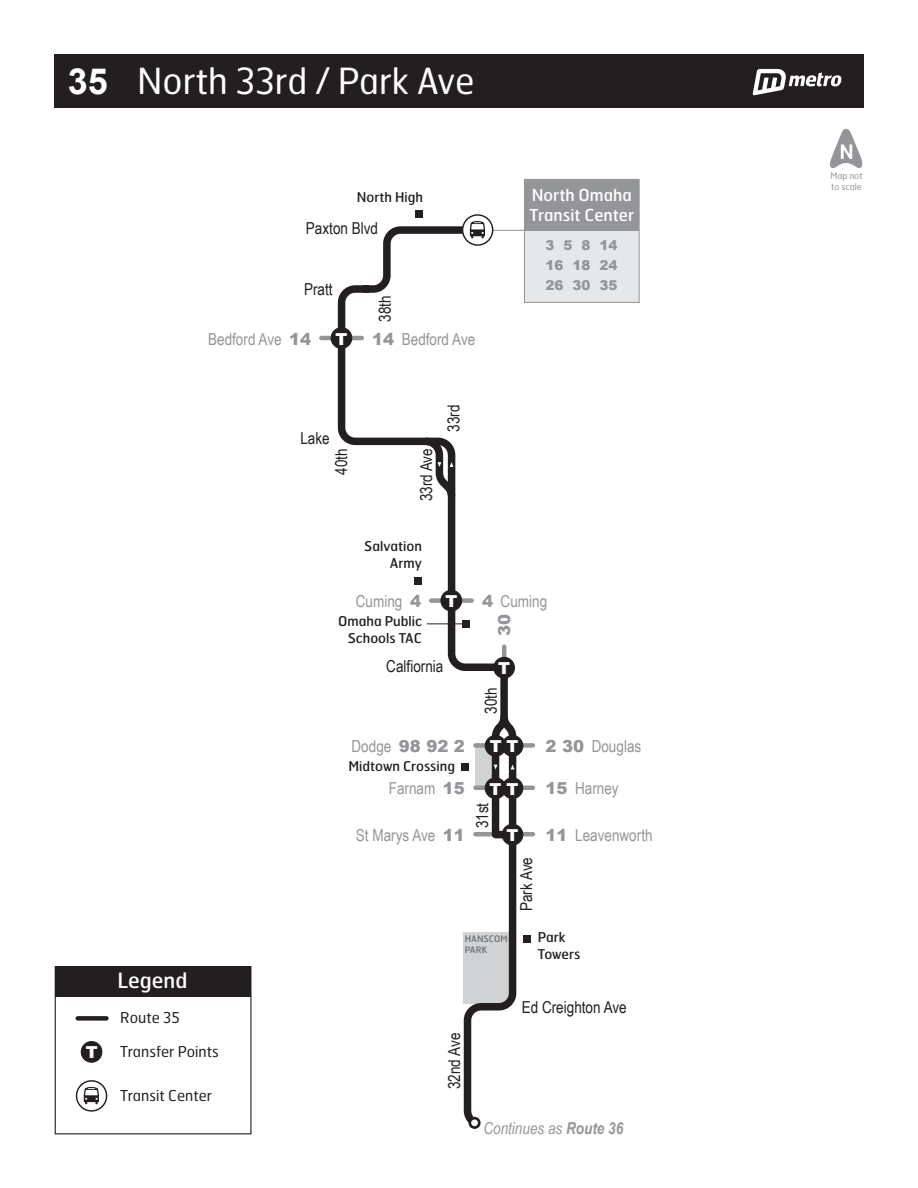
<style>
.page{position:relative;width:918px;height:1188px;background:#fff}
.page>*{position:absolute;margin:0;border:0;box-sizing:border-box;transform-origin:0 0}
.t1{font:36px "Hermes FB";color:#fff}
.t2{font:21px "Hermes FB";color:#fff}
.t3{font:16.5px "Arial Narrow";color:#939598}
.t4{font:16.5px "Arial Narrow";color:#231f20}
.t5{font:16.5px/19.8px "Hermes FB";color:#fff}
.t6{font:italic 16.5px "Arial Narrow";color:#939598}
.t7{font:900 16.5px "Arial";color:#fff}
.t8{font:900 16.5px "Arial";color:#939598}
.t9{font:15px "Hermes FB";color:#231f20}
.t10{font:13.5px/16.8px "Hermes FB";color:#231f20;text-align:right}
.t11{font:900 13.5px/19.8px "Arial";color:#939598;text-align:justify}
.t12{font:9px/10.8px "Hermes FB";color:#939598}
.t13{font:9px/10.8px "Hermes FB";color:#6c6d70}
.s1{font-family:"Arial";font-weight:700}
.s2{font-family:"Arial";font-weight:900}
.s3{font-weight:700}
</style>
<div class="page">
<div style="left:524px;top:179px;width:116px;height:124px;background:#e6e7e9;border:1px solid #939598"></div>
<div style="left:525px;top:179px;width:114px;height:52px;background:#939598"></div>
<hr style="left:478px;top:230px;width:47px;height:1px;background:#939598">
<hr style="left:475px;top:832px;width:58px;height:4px;background:#939598">
<svg style="left:334px;top:224px;width:186px;height:905px"></svg>
<div style="left:475px;top:743px;width:58px;height:5px;background:#939598"></div>
<div style="left:431px;top:598px;width:41px;height:5px;background:#939598"></div>
<hr style="left:321px;top:336px;width:41px;height:4px;background:#939598">
<div style="left:331px;top:328px;width:21px;height:20px;background:#231f20;border-radius:50%"></div>
<div style="left:331px;top:327px;width:21px;height:22px;border:1px solid #231f20;border-radius:50%"></div>
<div style="left:441px;top:590px;width:21px;height:21px;background:#231f20;border-radius:50%"></div>
<div style="left:441px;top:590px;width:21px;height:21px;border:1px solid #231f20;border-radius:50%"></div>
<div style="left:485px;top:735px;width:21px;height:21px;background:#231f20;border-radius:50%"></div>
<div style="left:485px;top:735px;width:21px;height:22px;border:1px solid #231f20;border-radius:50%"></div>
<svg style="left:463px;top:215px;width:30px;height:30px"></svg>
<div style="left:462px;top:214px;width:31px;height:32px;border:1px solid #231f20;border-radius:50%"></div>
<svg style="left:470px;top:221px;width:15px;height:18px"></svg>
<div style="left:494px;top:657px;width:20px;height:21px;background:#231f20;border-radius:50%"></div>
<div style="left:493px;top:657px;width:22px;height:21px;border:1px solid #231f20;border-radius:50%"></div>
<hr style="left:427px;top:623px;width:39px;height:1px;background:#231f20">
<div style="left:416px;top:211px;width:7px;height:7px;background:#231f20"></div>
<div style="left:414px;top:578px;width:8px;height:7px;background:#231f20"></div>
<div style="left:463px;top:620px;width:7px;height:8px;background:#231f20"></div>
<div style="left:470px;top:1118px;width:9px;height:10px;background:#fff;border-radius:50%"></div>
<div style="left:469px;top:1117px;width:12px;height:12px;border:3px solid #231f20;border-radius:50%"></div>
<svg style="left:418px;top:434px;width:41px;height:70px"></svg>
<svg style="left:488px;top:709px;width:31px;height:133px"></svg>
<div style="left:502px;top:735px;width:21px;height:21px;background:#231f20;border-radius:50%"></div>
<div style="left:502px;top:735px;width:21px;height:22px;border:1px solid #231f20;border-radius:50%"></div>
<hr style="left:475px;top:786px;width:58px;height:4px;background:#939598">
<div style="left:485px;top:778px;width:21px;height:21px;background:#231f20;border-radius:50%"></div>
<div style="left:485px;top:777px;width:21px;height:22px;border:1px solid #231f20;border-radius:50%"></div>
<div style="left:502px;top:778px;width:21px;height:21px;background:#231f20;border-radius:50%"></div>
<div style="left:502px;top:777px;width:21px;height:22px;border:1px solid #231f20;border-radius:50%"></div>
<div style="left:502px;top:824px;width:21px;height:21px;background:#231f20;border-radius:50%"></div>
<div style="left:502px;top:824px;width:21px;height:21px;border:1px solid #231f20;border-radius:50%"></div>
<div style="left:523px;top:935px;width:7px;height:7px;background:#231f20"></div>
<div style="left:461px;top:763px;width:8px;height:8px;background:#231f20"></div>
<div style="left:55px;top:966px;width:196px;height:168px;border:1px solid #231f20"></div>
<div style="left:55px;top:967px;width:196px;height:30px;background:#231f20"></div>
<div style="left:81px;top:1042px;width:21px;height:20px;background:#231f20;border-radius:50%"></div>
<div style="left:81px;top:1041px;width:21px;height:22px;border:1px solid #231f20;border-radius:50%"></div>
<div style="left:78px;top:1016px;width:28px;height:5px;background:#231f20"></div>
<svg style="left:77px;top:1081px;width:30px;height:30px"></svg>
<div style="left:76px;top:1080px;width:31px;height:32px;border:1px solid #231f20;border-radius:50%"></div>
<svg style="left:84px;top:1087px;width:15px;height:18px"></svg>
<div style="left:54px;top:54px;width:810px;height:54px;background:#231f20"></div>
<svg style="left:753px;top:69px;width:89px;height:26px"></svg>
<svg style="left:830px;top:129px;width:33px;height:39px"></svg>
<h1 class="t1" style="left:68px;top:58px;width:408px"><span class="s1">35</span> North 33rd / Park Ave</h1>
<p class="t10" style="left:357px;top:188px;width:68px">North High</p>
<p class="t4" style="left:306px;top:216px;width:74px">Paxton Blvd</p>
<p class="t4" style="left:304px;top:277px;width:30px">Pratt</p>
<p class="t4" style="left:373px;top:322px;width:28px;rotate:-90deg">38th</p>
<p class="t3" style="left:208px;top:327px;width:105px">Bedford Ave <span class="s2">14</span></p>
<p class="t3" style="left:372px;top:327px;width:105px"><span class="s2">14</span> Bedford Ave</p>
<p class="t7" style="left:336px;top:327px;width:13px">T</p>
<p class="t4" style="left:300px;top:426px;width:31px">Lake</p>
<p class="t4" style="left:329px;top:475px;width:28px;rotate:-90deg">40th</p>
<p class="t4" style="left:414px;top:501px;width:55px;rotate:-90deg">33rd Ave</p>
<p class="t4" style="left:442px;top:432px;width:29px;rotate:-90deg">33rd</p>
<p class="t10" style="left:364px;top:537px;width:59px">Salvation<br>Army</p>
<p class="t5" style="left:530px;top:185px;width:106px">North Omaha<br>Transit Center</p>
<p class="t11" style="left:546px;top:235px;width:74px">3 5 8 14<br>16 18 24<br>26 30 35</p>
<p class="t3" style="left:356px;top:589px;width:67px">Cuming <span class="s2">4</span></p>
<p class="t3" style="left:482px;top:589px;width:67px"><span class="s2">4</span> Cuming</p>
<p class="t7" style="left:445px;top:589px;width:13px">T</p>
<p class="t10" style="left:338px;top:612px;width:85px">Omaha Public<br>Schools TAC</p>
<p class="t8" style="left:492px;top:636px;width:24px;rotate:-90deg">30</p>
<p class="t4" style="left:386px;top:654px;width:59px">Calfiornia</p>
<p class="t3" style="left:352px;top:734px;width:115px">Dodge <span class="s2">98 92 2</span></p>
<p class="t10" style="left:348px;top:757px;width:108px">Midtown Crossing</p>
<p class="t7" style="left:498px;top:656px;width:13px">T</p>
<p class="t4" style="left:479px;top:714px;width:28px;rotate:-90deg">30th</p>
<p class="t7" style="left:490px;top:735px;width:30px">T T</p>
<p class="t3" style="left:546px;top:734px;width:97px"><span class="s2">2 30</span> Douglas</p>
<p class="t3" style="left:389px;top:776px;width:78px">Farnam <span class="s2">15</span></p>
<p class="t7" style="left:490px;top:777px;width:30px">T T</p>
<p class="t3" style="left:546px;top:776px;width:75px"><span class="s2">15</span> Harney</p>
<p class="t3" style="left:356px;top:823px;width:111px">St Marys Ave <span class="s2">11</span></p>
<p class="t7" style="left:507px;top:823px;width:13px">T</p>
<p class="t3" style="left:546px;top:823px;width:109px"><span class="s2">11</span> Leavenworth</p>
<p class="t4" style="left:470px;top:828px;width:27px;rotate:-90deg">31st</p>
<p class="t7" style="left:86px;top:1041px;width:13px">T</p>
<p class="t2" style="left:117px;top:967px;width:71px">Legend</p>
<p class="t9" style="left:120px;top:1008px;width:61px">Route 35</p>
<p class="t9" style="left:120px;top:1042px;width:100px">Transfer Points</p>
<p class="t9" style="left:120px;top:1086px;width:93px">Transit Center</p>
<p class="t13" style="left:465px;top:933px;width:44px">HANSCOM<br>PARK</p>
<p class="t4" style="left:514px;top:911px;width:55px;rotate:-90deg">Park Ave</p>
<p class="t10" style="left:538px;top:929px;width:44px;text-align:left">Park<br>Towers</p>
<p class="t4" style="left:442px;top:1089px;width:58px;rotate:-90deg">32nd Ave</p>
<p class="t4" style="left:522px;top:995px;width:107px">Ed Creighton Ave</p>
<p class="t6" style="left:483px;top:1116px;width:141px">Continues as <span class="s3">Route 36</span></p>
<p class="t12" style="left:830px;top:170px;width:34px">Map not to scale</p>
</div>
